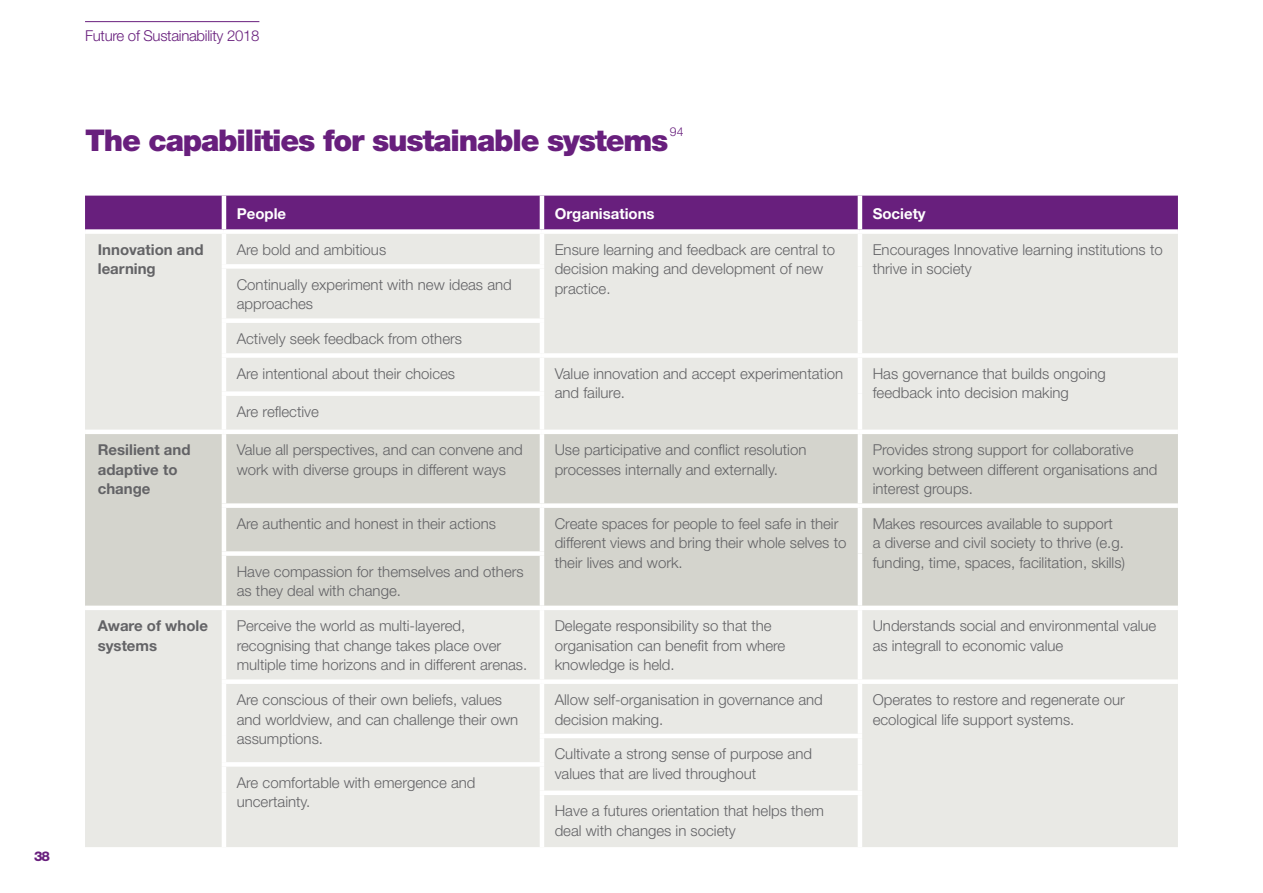
<style>
.page{position:relative;width:1263px;height:893px;background:#fff}
.page>*{position:absolute;margin:0;border:0;box-sizing:border-box;transform-origin:0 0}
.t1{font:900 30px "Helvetica Neue";letter-spacing:-.04em;color:#681f7d}
.t2{font:300 15px/19.5px "Helvetica Neue";color:#636366}
.t3{font:700 15px/19.5px "Helvetica Neue";color:#636366}
.t4{font:300 15px "Helvetica Neue";letter-spacing:-.02em;color:#681f7d}
.t5{font:700 15px "Helvetica Neue";color:#fff}
.t6{font:800 13.5px "Helvetica Neue";color:#681f7d}
.t7{font:300 12.3px "Helvetica Neue";color:#681f7d}
</style>
<div class="page">
<hr style="left:85px;top:21px;width:174px;height:1px;background:#681f7d">
<div style="left:85px;top:196px;width:1093px;height:33px;background:#681f7d"></div>
<div style="left:85px;top:234px;width:1093px;height:613px;background:#e9e9e5"></div>
<div style="left:85px;top:434px;width:1093px;height:172px;background:#d4d4cd"></div>
<hr style="left:222px;top:196px;width:4px;height:33px;background:#fff">
<hr style="left:540px;top:196px;width:4px;height:33px;background:#fff">
<hr style="left:858px;top:196px;width:4px;height:33px;background:#fff">
<hr style="left:222px;top:234px;width:4px;height:30px;background:#fff">
<hr style="left:540px;top:234px;width:4px;height:30px;background:#fff">
<hr style="left:858px;top:234px;width:4px;height:32px;background:#fff">
<div style="left:222px;top:264px;width:322px;height:5px;background:#fff"></div>
<hr style="left:222px;top:269px;width:4px;height:49px;background:#fff">
<hr style="left:540px;top:269px;width:4px;height:49px;background:#fff">
<hr style="left:858px;top:266px;width:4px;height:55px;background:#fff">
<div style="left:222px;top:318px;width:322px;height:5px;background:#fff"></div>
<hr style="left:222px;top:323px;width:4px;height:30px;background:#fff">
<hr style="left:540px;top:323px;width:4px;height:30px;background:#fff">
<hr style="left:858px;top:321px;width:4px;height:32px;background:#fff">
<div style="left:222px;top:353px;width:320px;height:5px;background:#fff"></div>
<hr style="left:222px;top:358px;width:4px;height:33px;background:#fff">
<div style="left:542px;top:353px;width:318px;height:5px;background:#fff"></div>
<hr style="left:540px;top:358px;width:4px;height:33px;background:#fff">
<div style="left:860px;top:353px;width:318px;height:5px;background:#fff"></div>
<hr style="left:858px;top:358px;width:4px;height:36px;background:#fff">
<div style="left:222px;top:391px;width:322px;height:5px;background:#fff"></div>
<hr style="left:222px;top:396px;width:4px;height:34px;background:#fff">
<hr style="left:540px;top:396px;width:4px;height:34px;background:#fff">
<hr style="left:858px;top:394px;width:4px;height:36px;background:#fff">
<hr style="left:85px;top:430px;width:139px;height:4px;background:#fff">
<hr style="left:224px;top:430px;width:318px;height:4px;background:#fff">
<hr style="left:222px;top:434px;width:4px;height:69px;background:#fff">
<hr style="left:542px;top:430px;width:318px;height:4px;background:#fff">
<hr style="left:540px;top:434px;width:4px;height:69px;background:#fff">
<hr style="left:860px;top:430px;width:318px;height:4px;background:#fff">
<hr style="left:858px;top:434px;width:4px;height:69px;background:#fff">
<div style="left:222px;top:503px;width:320px;height:5px;background:#fff"></div>
<hr style="left:222px;top:508px;width:4px;height:43px;background:#fff">
<div style="left:542px;top:503px;width:318px;height:5px;background:#fff"></div>
<hr style="left:540px;top:508px;width:4px;height:43px;background:#fff">
<div style="left:860px;top:503px;width:318px;height:5px;background:#fff"></div>
<hr style="left:858px;top:508px;width:4px;height:46px;background:#fff">
<div style="left:222px;top:551px;width:322px;height:5px;background:#fff"></div>
<hr style="left:222px;top:556px;width:4px;height:50px;background:#fff">
<hr style="left:540px;top:556px;width:4px;height:50px;background:#fff">
<hr style="left:858px;top:554px;width:4px;height:52px;background:#fff">
<hr style="left:85px;top:606px;width:139px;height:4px;background:#fff">
<hr style="left:224px;top:606px;width:318px;height:4px;background:#fff">
<hr style="left:222px;top:610px;width:4px;height:69px;background:#fff">
<hr style="left:542px;top:606px;width:318px;height:4px;background:#fff">
<hr style="left:540px;top:610px;width:4px;height:69px;background:#fff">
<hr style="left:860px;top:606px;width:318px;height:4px;background:#fff">
<hr style="left:858px;top:610px;width:4px;height:69px;background:#fff">
<div style="left:222px;top:679px;width:320px;height:5px;background:#fff"></div>
<hr style="left:222px;top:684px;width:4px;height:52px;background:#fff">
<div style="left:542px;top:679px;width:318px;height:5px;background:#fff"></div>
<div style="left:860px;top:679px;width:318px;height:5px;background:#fff"></div>
<hr style="left:222px;top:736px;width:4px;height:26px;background:#fff">
<hr style="left:222px;top:767px;width:4px;height:26px;background:#fff">
<hr style="left:222px;top:793px;width:4px;height:54px;background:#fff">
<hr style="left:540px;top:684px;width:4px;height:50px;background:#fff">
<hr style="left:858px;top:684px;width:4px;height:50px;background:#fff">
<hr style="left:858px;top:795px;width:4px;height:52px;background:#fff">
<hr style="left:540px;top:734px;width:322px;height:4px;background:#fff">
<hr style="left:540px;top:738px;width:4px;height:24px;background:#fff">
<hr style="left:858px;top:738px;width:4px;height:26px;background:#fff">
<hr style="left:858px;top:764px;width:4px;height:27px;background:#fff">
<div style="left:222px;top:762px;width:322px;height:5px;background:#fff"></div>
<hr style="left:540px;top:767px;width:4px;height:24px;background:#fff">
<hr style="left:540px;top:795px;width:4px;height:52px;background:#fff">
<hr style="left:540px;top:791px;width:322px;height:4px;background:#fff">
<p class="t6" style="left:34px;top:848px;width:17px">38</p>
<p class="t4" style="left:85px;top:27px;width:176px">Future of Sustainability 2018</p>
<p class="t1" style="left:85px;top:122px;width:585px">The capabilities for sustainable systems</p>
<p class="t7" style="left:670px;top:124px;width:15px">94</p>
<p class="t5" style="left:237px;top:204px;width:51px">People</p>
<p class="t5" style="left:555px;top:204px;width:101px">Organisations</p>
<p class="t5" style="left:873px;top:204px;width:55px">Society</p>
<p class="t3" style="left:98px;top:239px;width:107px">Innovation and learning</p>
<p class="t2" style="left:237px;top:239px;width:151px">Are bold and ambitious</p>
<p class="t2" style="left:555px;top:239px;width:282px">Ensure learning and feedback are central to decision making and development of new practice.</p>
<p class="t2" style="left:873px;top:239px;width:292px">Encourages Innovative learning institutions to thrive in society</p>
<p class="t2" style="left:237px;top:274px;width:277px">Continually experiment with new ideas and approaches</p>
<p class="t2" style="left:237px;top:329px;width:227px">Actively seek feedback from others</p>
<p class="t2" style="left:237px;top:363px;width:220px">Are intentional about their choices</p>
<p class="t2" style="left:555px;top:363px;width:290px">Value innovation and accept experimentation and failure.</p>
<p class="t2" style="left:873px;top:363px;width:235px">Has governance that builds ongoing feedback into decision making</p>
<p class="t2" style="left:237px;top:402px;width:84px">Are reflective</p>
<p class="t3" style="left:98px;top:440px;width:94px">Resilient and adaptive to change</p>
<p class="t2" style="left:237px;top:440px;width:287px">Value all perspectives, and can convene and work with diverse groups in different ways</p>
<p class="t2" style="left:555px;top:440px;width:253px">Use participative and conflict resolution processes internally and externally.</p>
<p class="t2" style="left:873px;top:440px;width:286px">Provides strong support for collaborative working between different organisations and interest groups.</p>
<p class="t2" style="left:237px;top:514px;width:261px">Are authentic and honest in their actions</p>
<p class="t2" style="left:555px;top:514px;width:293px">Create spaces for people to feel safe in their different views and bring their whole selves to their lives and work.</p>
<p class="t2" style="left:873px;top:514px;width:254px">Makes resources available to support<br>a diverse and civil society to thrive (e.g. funding, time, spaces, facilitation, skills)</p>
<p class="t2" style="left:237px;top:561px;width:288px">Have compassion for themselves and others as they deal with change.</p>
<p class="t3" style="left:98px;top:616px;width:112px">Aware of whole systems</p>
<p class="t2" style="left:237px;top:616px;width:292px">Perceive the world as multi-layered, recognising that change takes place over multiple time horizons and in different arenas.</p>
<p class="t2" style="left:555px;top:616px;width:232px">Delegate responsibility so that the organisation can benefit from where knowledge is held.</p>
<p class="t2" style="left:873px;top:616px;width:285px">Understands social and environmental value as integrall to economic value</p>
<p class="t2" style="left:237px;top:690px;width:283px">Are conscious of their own beliefs, values and worldview, and can challenge their own assumptions.</p>
<p class="t2" style="left:555px;top:690px;width:270px">Allow self-organisation in governance and decision making.</p>
<p class="t2" style="left:873px;top:690px;width:254px">Operates to restore and regenerate our ecological life support systems.</p>
<p class="t2" style="left:555px;top:744px;width:259px">Cultivate a strong sense of purpose and values that are lived throughout</p>
<p class="t2" style="left:237px;top:772px;width:240px">Are comfortable with emergence and uncertainty.</p>
<p class="t2" style="left:555px;top:801px;width:271px">Have a futures orientation that helps them deal with changes in society</p>
</div>
